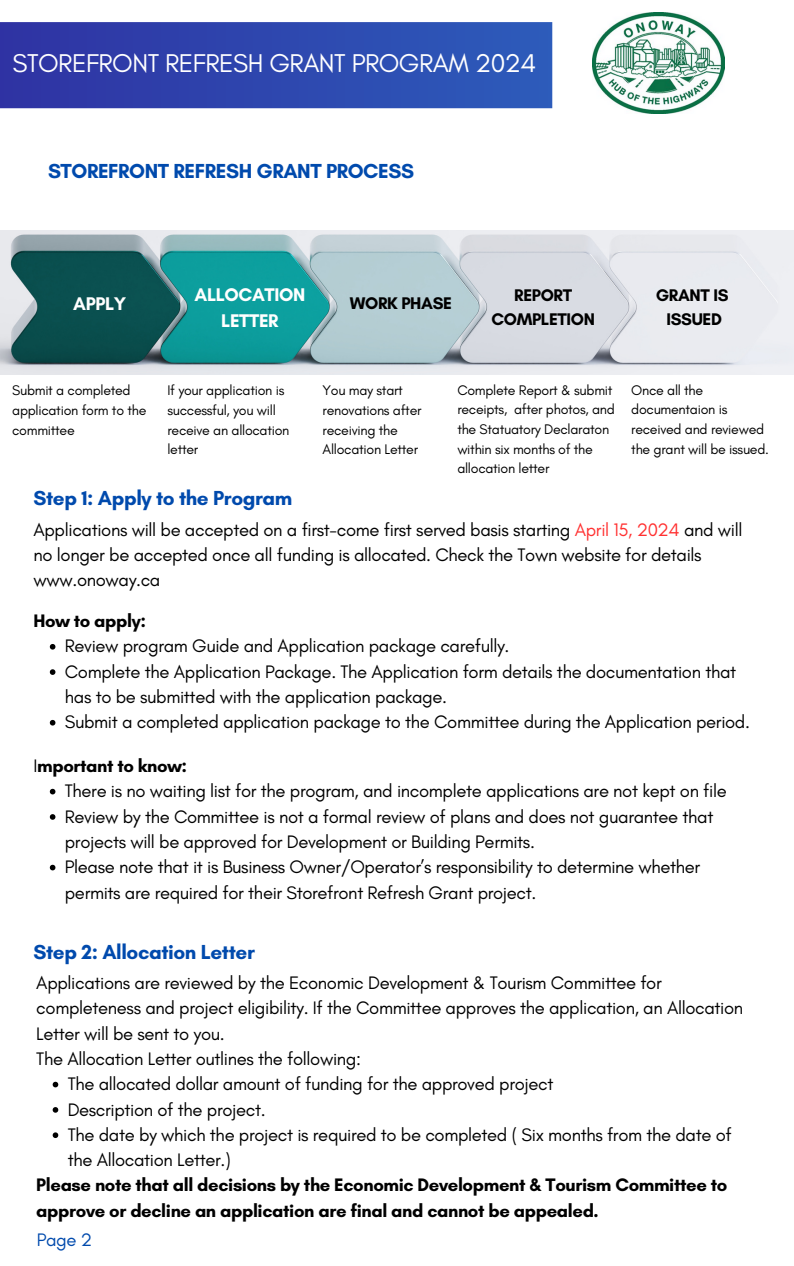
<style>
.page{position:relative;width:794px;height:1266px;background:#fff}
.page>*{position:absolute;margin:0;border:0;box-sizing:border-box;transform-origin:0 0}
.t1{font:26.17px "Glacial Indifference";letter-spacing:-.02em;color:#fff}
.t2{font:700 20.7px "Glacial Indifference";letter-spacing:-.02em;color:#004aad}
.t3{font:700 18.67px/25.9px "Glacial Indifference";letter-spacing:-.02em;color:#fff;text-align:center}
.t4{font:18.45px/25.3px "Glacial Indifference";letter-spacing:-.02em;color:#000}
.t5{font:700 18.45px/25.3px "Glacial Indifference";letter-spacing:-.02em;color:#000}
.t6{font:18.45px "Glacial Indifference";color:#004aad}
.t7{font:700 17.17px/23.6px "Glacial Indifference";letter-spacing:-.02em;color:#000;text-align:center}
.t8{font:14.17px/19.6px "Glacial Indifference";letter-spacing:-.02em;color:#000}
.s1{color:#ff3131}
.s2{font-weight:400}
</style>
<div class="page">
<svg style="left:0;top:22px;width:552px;height:87px;background:#3048af"></svg>
<img style="left:592px;top:12px;width:132px;height:101px">
<img style="left:0;top:230px;width:793px;height:145px">
<svg style="left:50px;top:644px;width:5px;height:5px"></svg>
<svg style="left:50px;top:669px;width:5px;height:6px"></svg>
<svg style="left:50px;top:720px;width:5px;height:5px"></svg>
<svg style="left:50px;top:789px;width:5px;height:5px"></svg>
<svg style="left:50px;top:814px;width:5px;height:6px"></svg>
<svg style="left:50px;top:865px;width:5px;height:5px"></svg>
<svg style="left:53px;top:1081px;width:5px;height:6px"></svg>
<svg style="left:53px;top:1107px;width:5px;height:5px"></svg>
<svg style="left:53px;top:1132px;width:5px;height:6px"></svg>
<h1 class="t1" style="left:13px;top:48px;width:525px">STOREFRONT REFRESH GRANT PROGRAM 2024</h1>
<p class="t2" style="left:48px;top:159px;width:367px">STOREFRONT REFRESH GRANT PROCESS</p>
<h4 class="t3" style="left:73px;top:290px;width:55px">APPLY</h4>
<p class="t3" style="left:194px;top:281px;width:112px">ALLOCATION<br>LETTER</p>
<h3 class="t7" style="left:349px;top:291px;width:104px">WORK PHASE</h3>
<h6 class="t7" style="left:491px;top:283px;width:105px">REPORT<br>COMPLETION</h6>
<h5 class="t7" style="left:655px;top:283px;width:74px">GRANT IS<br>ISSUED</h5>
<p class="t8" style="left:12px;top:380px;width:136px">Submit a completed application form to the committee</p>
<p class="t8" style="left:167px;top:380px;width:123px">If your application is successful, you will receive an allocation letter</p>
<p class="t8" style="left:457px;top:380px;width:159px">Complete Report &amp; submit receipts, after photos, and the Statuatory Declaraton within six months of the allocation letter</p>
<p class="t8" style="left:322px;top:380px;width:100px">You may start renovations after receiving the<br>Allocation Letter</p>
<p class="t8" style="left:631px;top:380px;width:139px">Once all the documentaion is received and reviewed the grant will be issued.</p>
<p class="t2" style="left:33px;top:485px;width:260px">Step 1: Apply to the Program</p>
<h2 class="t4" style="left:33px;top:516px;width:710px">Applications will be accepted on a first-come first served basis starting <span class="s1">April 15, 2024</span> and will no longer be accepted once all funding is allocated. Check the Town website for details www.onoway.ca</h2>
<h2 class="t5" style="left:33px;top:608px;width:114px">How to apply:</h2>
<h2 class="t4" style="left:65px;top:633px;width:446px">Review program Guide and Application package carefully.</h2>
<h4 class="t4" style="left:65px;top:658px;width:672px">Complete the Application Package. The Application form details the documentation that has to be submitted with the application package.</h4>
<h4 class="t4" style="left:65px;top:709px;width:686px">Submit a completed application package to the Committee during the Application period.</h4>
<p class="t5" style="left:33px;top:753px;width:155px"><span class="s2">I</span>mportant to know:</p>
<h6 class="t4" style="left:65px;top:778px;width:663px">There is no waiting list for the program, and incomplete applications are not kept on file</h6>
<p class="t4" style="left:65px;top:803px;width:649px">Review by the Committee is not a formal review of plans and does not guarantee that projects will be approved for Development or Building Permits.</p>
<p class="t4" style="left:65px;top:854px;width:636px">Please note that it is Business Owner/Operator’s responsibility to determine whether permits are required for their Storefront Refresh Grant project.</p>
<p class="t2" style="left:33px;top:939px;width:223px">Step 2: Allocation Letter</p>
<h3 class="t4" style="left:36px;top:970px;width:708px">Applications are reviewed by the Economic Development &amp; Tourism Committee for completeness and project eligibility. If the Committee approves the application, an Allocation Letter will be sent to you.<br>The Allocation Letter outlines the following:</h3>
<h6 class="t4" style="left:68px;top:1071px;width:487px">The allocated dollar amount of funding for the approved project</h6>
<p class="t4" style="left:68px;top:1096px;width:199px">Description of the project.</p>
<p class="t4" style="left:68px;top:1121px;width:665px">The date by which the project is required to be completed ( Six months from the date of the Allocation Letter.)</p>
<p class="t5" style="left:36px;top:1172px;width:692px">Please note that all decisions by the Economic Development &amp; Tourism Committee to approve or decline an application are final and cannot be appealed.</p>
<h5 class="t6" style="left:37px;top:1228px;width:57px">Page 2</h5>
</div>
